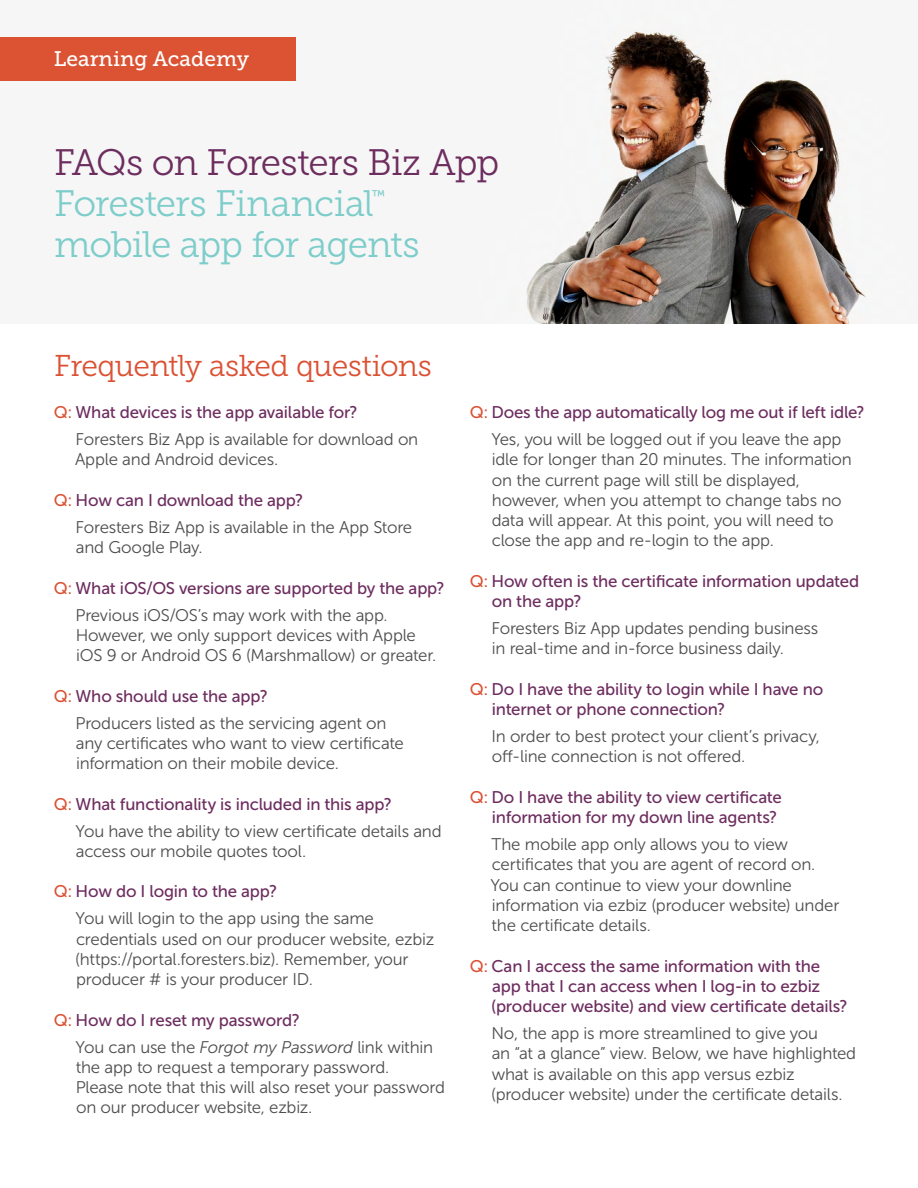
<style>
.page{position:relative;width:918px;height:1188px;background:#fff}
.page>*{position:absolute;margin:0;border:0;box-sizing:border-box;transform-origin:0 0}
.t1{font:36.75px "Museo Slab 300";letter-spacing:-.03em;color:#7dcdca}
.t2{font:36.75px "Museo Slab 300";letter-spacing:-.03em;color:#6d2d5f}
.t3{font:30px "Museo Slab 300";letter-spacing:-.02em;color:#db5133}
.t4{font:21px "Museo Slab 500";color:#fff}
.t5{font:16.8px/20.2px "Museo Sans 300";letter-spacing:-.015em;color:#4d4d4f}
.t6{font:16.8px/20.2px "Museo Sans 500";letter-spacing:-.01em;color:#6d2d5f}
.t7{font:13.95px "Museo Slab 500";color:#7dcdca}
.s1{color:#db5133}
.s2{font-style:italic}
</style>
<div class="page">
<img style="left:0;top:20px;width:871px;height:303px">
<div style="left:0;top:38px;width:296px;height:43px;background:#dc5333"></div>
<p class="t4" style="left:54px;top:47px;width:197px">Learning Academy</p>
<h1 class="t2" style="left:54px;top:142px;width:447px">FAQs on Foresters Biz App</h1>
<h1 class="t1" style="left:54px;top:183px;width:321px">Foresters Financial</h1>
<p class="t7" style="left:372px;top:187px;width:15px">™</p>
<h1 class="t1" style="left:54px;top:224px;width:367px">mobile app for agents</h1>
<h2 class="t3" style="left:54px;top:349px;width:379px">Frequently asked questions</h2>
<p class="t6" style="left:54px;top:402px;width:305px"><span class="s1">Q:</span> What devices is the app available for?</p>
<p class="t5" style="left:75px;top:429px;width:345px">Foresters Biz App is available for download on<br>Apple and Android devices.</p>
<p class="t6" style="left:54px;top:490px;width:251px"><span class="s1">Q:</span> How can I download the app?</p>
<p class="t5" style="left:76px;top:517px;width:338px">Foresters Biz App is available in the App Store and Google Play.</p>
<p class="t6" style="left:54px;top:578px;width:392px"><span class="s1">Q:</span> What iOS/OS versions are supported by the app?</p>
<p class="t5" style="left:76px;top:605px;width:362px">Previous iOS/OS’s may work with the app.<br>However, we only support devices with Apple iOS 9 or Android OS 6 (Marshmallow) or greater.</p>
<p class="t6" style="left:54px;top:686px;width:216px"><span class="s1">Q:</span> Who should use the app?</p>
<p class="t5" style="left:76px;top:713px;width:330px">Producers listed as the servicing agent on any certificates who want to view certificate information on their mobile device.</p>
<p class="t6" style="left:54px;top:794px;width:340px"><span class="s1">Q:</span> What functionality is included in this app?</p>
<p class="t5" style="left:76px;top:821px;width:368px">You have the ability to view certificate details and access our mobile quotes tool.</p>
<p class="t6" style="left:54px;top:882px;width:225px"><span class="s1">Q:</span> How do I login to the app?</p>
<p class="t5" style="left:75px;top:909px;width:361px">You will login to the app using the same credentials used on our producer website, ezbiz (https://portal.foresters.biz). Remember, your producer # is your producer ID.</p>
<p class="t6" style="left:54px;top:1010px;width:248px"><span class="s1">Q:</span> How do I reset my password?</p>
<p class="t5" style="left:76px;top:1037px;width:371px">You can use the <span class="s2">Forgot my Password</span> link within the app to request a temporary password.<br>Please note that this will also reset your password on our producer website, ezbiz.</p>
<p class="t6" style="left:470px;top:402px;width:397px"><span class="s1">Q:</span> Does the app automatically log me out if left idle?</p>
<p class="t5" style="left:491px;top:429px;width:362px">Yes, you will be logged out if you leave the app idle for longer than 20 minutes. The information on the current page will still be displayed, however, when you attempt to change tabs no data will appear. At this point, you will need to close the app and re-login to the app.</p>
<p class="t6" style="left:492px;top:571px;width:369px;text-indent:-22px"><span class="s1">Q:</span> How often is the certificate information updated on the app?</p>
<p class="t5" style="left:491px;top:618px;width:328px">Foresters Biz App updates pending business in real-time and in-force business daily.</p>
<p class="t6" style="left:492px;top:679px;width:333px;text-indent:-22px"><span class="s1">Q:</span> Do I have the ability to login while I have no internet or phone connection?</p>
<p class="t5" style="left:491px;top:726px;width:330px">In order to best protect your client’s privacy, off-line connection is not offered.</p>
<p class="t6" style="left:470px;top:787px;width:314px;text-align:right"><span class="s1">Q:</span> Do I have the ability to view certificate information for my down line agents?</p>
<p class="t5" style="left:490px;top:834px;width:351px">The mobile app only allows you to view certificates that you are agent of record on.<br>You can continue to view your downline information via ezbiz (producer website) under the certificate details.</p>
<p class="t6" style="left:491px;top:956px;width:358px;text-indent:-21px"><span class="s1">Q:</span> Can I access the same information with the app that I can access when I log-in to ezbiz (producer website) and view certificate details?</p>
<p class="t5" style="left:491px;top:1023px;width:367px">No, the app is more streamlined to give you<br>an “at a glance” view. Below, we have highlighted what is available on this app versus ezbiz (producer website) under the certificate details.</p>
</div>
